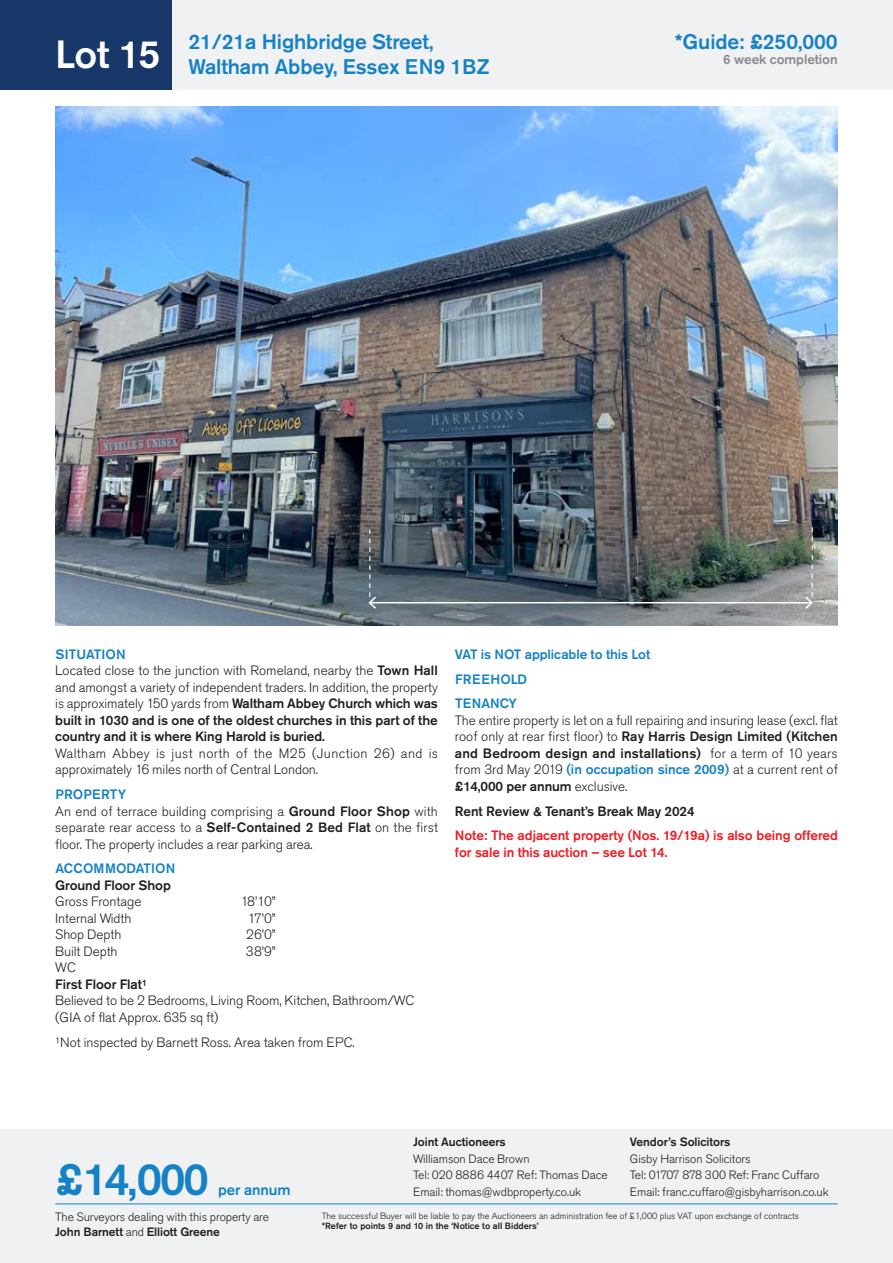
<style>
.page{position:relative;width:893px;height:1263px;background:#fff}
.page>*{position:absolute;margin:0;border:0;box-sizing:border-box;transform-origin:0 0}
.t1{font:500 45px "Akzidenz Grotesk Pro";color:#1582c5}
.t2{font:500 39px "Akzidenz Grotesk Pro";color:#fff}
.t3{font:500 21px/25.2px "Akzidenz Grotesk Pro";letter-spacing:-.005em;color:#1582c5}
.t4{font:500 15px "Akzidenz Grotesk Pro";letter-spacing:-.005em;color:#1582c5}
.t5{font:300 13.5px/16.5px "Akzidenz Grotesk Pro";letter-spacing:-.005em;color:#231f20}
.t6{font:500 13.5px/16.5px "Akzidenz Grotesk Pro";letter-spacing:-.005em;color:#ee1d23}
.t7{font:500 13.5px "Akzidenz Grotesk Pro";letter-spacing:-.005em;color:#231f20}
.t8{font:500 13.5px/24.8px "Akzidenz Grotesk Pro";letter-spacing:-.005em;color:#1582c5}
.t9{font:500 13.5px "Akzidenz Grotesk Pro";letter-spacing:-.005em;color:#8a8c8f}
.t10{font:300 12px/16.5px "Akzidenz Grotesk Pro";letter-spacing:-.005em;color:#231f20}
.t11{font:500 12px "Akzidenz Grotesk Pro";letter-spacing:-.005em;color:#231f20}
.t12{font:300 9px "Akzidenz Grotesk Pro";color:#231f20}
.t13{font:500 9px "Akzidenz Grotesk Pro";color:#231f20}
.s1{font-weight:500;color:#1582c5}
.s2{font-weight:500}
</style>
<div class="page">
<div style="left:0;top:0;width:893px;height:89px;background:#f0f1f2"></div>
<div style="left:0;top:1129px;width:893px;height:134px;background:#f0f1f2"></div>
<div style="left:0;top:0;width:171px;height:89px;background:#163768"></div>
<hr style="left:55px;top:1203px;width:783px;height:1px;background:#1582c5">
<img style="left:55px;top:106px;width:783px;height:520px">
<hr style="left:370px;top:602px;width:442px;height:1px;background:#fff">
<svg style="left:367px;top:529px;width:11px;height:81px"></svg>
<svg style="left:804px;top:527px;width:10px;height:83px"></svg>
<h2 class="t2" style="left:55px;top:29px;width:107px">Lot 15</h2>
<h3 class="t3" style="left:189px;top:29px;width:302px">21/21a Highbridge Street,<br>Waltham Abbey, Essex EN9 1BZ</h3>
<h3 class="t3" style="left:675px;top:29px;width:164px">*Guide: £250,000</h3>
<p class="t9" style="left:723px;top:50px;width:116px">6 week completion</p>
<p class="t5" style="left:55px;top:646px;width:384px"><span class="s1">SITUATION<br></span>Located close to the junction with Romeland, nearby the <span class="s2">Town Hall </span>and amongst a variety of independent traders. In addition, the property is approximately 150 yards from <span class="s2">Waltham Abbey Church which was built in 1030 and is one of the oldest churches in this part of the country and it is where King Harold is buried.</span></p>
<p class="t5" style="left:55px;top:745px;width:384px">Waltham Abbey is just north of the M25 (Junction 26) and is approximately 16 miles north of Central London.</p>
<p class="t5" style="left:55px;top:786px;width:384px"><span class="s1">PROPERTY<br></span>An end of terrace building comprising a <span class="s2">Ground Floor Shop</span> with separate rear access to a <span class="s2">Self-Contained 2 Bed Flat</span> on the first floor. The property includes a rear parking area.</p>
<p class="t8" style="left:55px;top:856px;width:121px">ACCOMMODATION</p>
<p class="t7" style="left:55px;top:876px;width:117px">Ground Floor Shop</p>
<p class="t5" style="left:55px;top:893px;width:88px">Gross Frontage</p>
<p class="t5" style="left:241px;top:893px;width:37px">18’10”</p>
<p class="t5" style="left:55px;top:910px;width:78px">Internal Width</p>
<p class="t5" style="left:248px;top:910px;width:29px">17’0”</p>
<p class="t5" style="left:55px;top:926px;width:68px">Shop Depth</p>
<p class="t5" style="left:246px;top:926px;width:31px">26’0”</p>
<p class="t5" style="left:55px;top:943px;width:64px">Built Depth</p>
<p class="t5" style="left:246px;top:943px;width:31px">38’9”</p>
<p class="t5" style="left:55px;top:959px;width:22px">WC</p>
<p class="t7" style="left:55px;top:975px;width:93px">First Floor Flat¹</p>
<p class="t5" style="left:55px;top:992px;width:361px">Believed to be 2 Bedrooms, Living Room, Kitchen, Bathroom/WC (GIA of flat Approx. 635 sq ft)</p>
<p class="t5" style="left:55px;top:1034px;width:301px">¹Not inspected by Barnett Ross. Area taken from EPC.</p>
<p class="t8" style="left:455px;top:642px;width:197px">VAT is NOT applicable to this Lot<br>FREEHOLD<br>TENANCY</p>
<p class="t5" style="left:455px;top:712px;width:384px;text-align:justify">The entire property is let on a full repairing and insuring lease (excl. flat roof only at rear first floor) to <span class="s2">Ray Harris Design Limited (Kitchen and Bedroom design and installations)</span> for a term of 10 years from 3rd May 2019 <span class="s1">(in occupation since 2009)</span> at a current rent of <span class="s2">£14,000 per annum</span> exclusive.</p>
<p class="t7" style="left:455px;top:802px;width:241px">Rent Review &amp; Tenant’s Break May 2024</p>
<p class="t6" style="left:455px;top:827px;width:384px">Note: The adjacent property (Nos. 19/19a) is also being offered for sale in this auction – see Lot 14.</p>
<h1 class="t1" style="left:55px;top:1150px;width:155px">£14,000</h1>
<p class="t11" style="left:630px;top:1134px;width:102px">Vendor’s Solicitors</p>
<p class="t10" style="left:630px;top:1150px;width:191px">Gisby Harrison Solicitors<br>Tel: 01707 878 300 Ref: Franc Cuffaro</p>
<p class="t11" style="left:413px;top:1134px;width:94px">Joint Auctioneers</p>
<p class="t10" style="left:413px;top:1150px;width:196px">Williamson Dace Brown<br>Tel: 020 8886 4407 Ref: Thomas Dace<br>Email: thomas@wdbproperty.co.uk</p>
<p class="t4" style="left:218px;top:1180px;width:74px">per annum</p>
<p class="t10" style="left:630px;top:1183px;width:200px">Email: franc.cuffaro@gisbyharrison.co.uk</p>
<p class="t10" style="left:55px;top:1209px;width:215px;line-height:15px">The Surveyors dealing with this property are<br><span class="s2">John Barnett</span> and <span class="s2">Elliott Greene</span></p>
<p class="t12" style="left:322px;top:1209px;width:479px">The successful Buyer will be liable to pay the Auctioneers an administration fee of £1,000 plus VAT upon exchange of contracts</p>
<p class="t13" style="left:322px;top:1220px;width:218px">*Refer to points 9 and 10 in the ‘Notice to all Bidders’</p>
</div>
